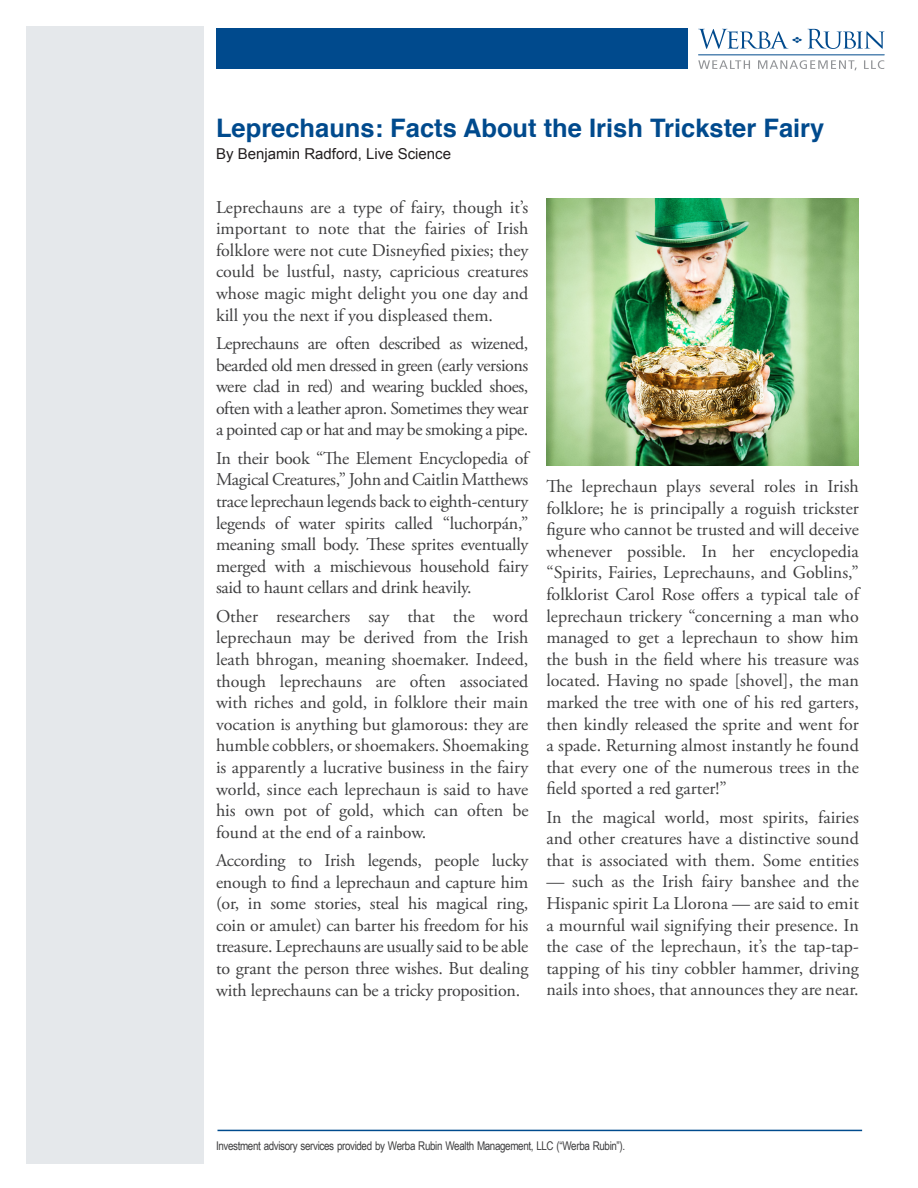
<style>
.page{position:relative;width:918px;height:1188px;background:#fff}
.page>*{position:absolute;margin:0;border:0;box-sizing:border-box;transform-origin:0 0}
.t1{font:700 25.5px "Helvetica";color:#004a8d}
.t2{font:18px/21.6px "Adobe Garamond Pro";color:#3e3e3f;text-align:justify}
.t3{font:15px "Arial";color:#231f20}
.t4{font:12px "Arial Narrow";letter-spacing:-.03em;color:#3e3e3f}
</style>
<div class="page">
<div style="left:216px;top:28px;width:472px;height:41px;background:#004a8d"></div>
<svg style="left:808px;top:29px;width:77px;height:20px"></svg>
<svg style="left:698px;top:29px;width:104px;height:20px"></svg>
<hr style="left:699px;top:54px;width:185px;height:1px;background:#004a8d">
<svg style="left:698px;top:60px;width:52px;height:9px"></svg>
<svg style="left:758px;top:60px;width:99px;height:10px"></svg>
<svg style="left:864px;top:60px;width:20px;height:9px"></svg>
<div style="left:26px;top:26px;width:178px;height:1138px;background:#e5e8eb"></div>
<hr style="left:218px;top:1130px;width:644px;height:1px;background:#004b8d">
<img style="left:546px;top:198px;width:313px;height:267px">
<p class="t1" style="left:216px;top:107px;width:610px">Leprechauns: Facts About the Irish Trickster Fairy</p>
<p class="t3" style="left:216px;top:144px;width:237px">By Benjamin Radford, Live Science</p>
<p class="t2" style="left:216px;top:197px;width:314px">Leprechauns are a type of fairy, though it’s important to note that the fairies of Irish folklore were not cute Disneyfied pixies; they could be lustful, nasty, capricious creatures whose magic might delight you one day and kill you the next if you displeased them.</p>
<p class="t2" style="left:216px;top:333px;width:314px">Leprechauns are often described as wizened, bearded old men dressed in green (early versions were clad in red) and wearing buckled shoes, often with a leather apron. Sometimes they wear a pointed cap or hat and may be smoking a pipe.</p>
<p class="t2" style="left:216px;top:448px;width:314px">In their book “The Element Encyclopedia of Magical Creatures,” John and Caitlin Matthews trace leprechaun legends back to eighth-century legends of water spirits called “luchorpán,” meaning small body. These sprites eventually merged with a mischievous household fairy said to haunt cellars and drink heavily.</p>
<p class="t2" style="left:216px;top:606px;width:314px">Other researchers say that the word leprechaun may be derived from the Irish leath bhrogan, meaning shoemaker. Indeed, though leprechauns are often associated with riches and gold, in folklore their main vocation is anything but glamorous: they are humble cobblers, or shoemakers. Shoemaking is apparently a lucrative business in the fairy world, since each leprechaun is said to have his own pot of gold, which can often be found at the end of a rainbow.</p>
<p class="t2" style="left:216px;top:850px;width:314px">According to Irish legends, people lucky enough to find a leprechaun and capture him (or, in some stories, steal his magical ring, coin or amulet) can barter his freedom for his treasure. Leprechauns are usually said to be able to grant the person three wishes. But dealing with leprechauns can be a tricky proposition.</p>
<p class="t2" style="left:546px;top:476px;width:314px">The leprechaun plays several roles in Irish folklore; he is principally a roguish trickster figure who cannot be trusted and will deceive whenever possible. In her encyclopedia “Spirits, Fairies, Leprechauns, and Goblins,” folklorist Carol Rose offers a typical tale of leprechaun trickery “concerning a man who managed to get a leprechaun to show him the bush in the field where his treasure was located. Having no spade [shovel], the man marked the tree with one of his red garters, then kindly released the sprite and went for a spade. Returning almost instantly he found that every one of the numerous trees in the field sported a red garter!”</p>
<p class="t2" style="left:546px;top:807px;width:314px">In the magical world, most spirits, fairies and other creatures have a distinctive sound that is associated with them. Some entities</p>
<p class="t2" style="left:546px;top:872px;width:314px">— such as the Irish fairy banshee and the Hispanic spirit La Llorona — are said to emit a mournful wail signifying their presence. In the case of the leprechaun, it’s the tap-tap&shy;tapping of his tiny cobbler hammer, driving nails into shoes, that announces they are near.</p>
<p class="t4" style="left:216px;top:1137px;width:411px">Investment advisory services provided by Werba Rubin Wealth Management, LLC (“Werba Rubin”).</p>
</div>
